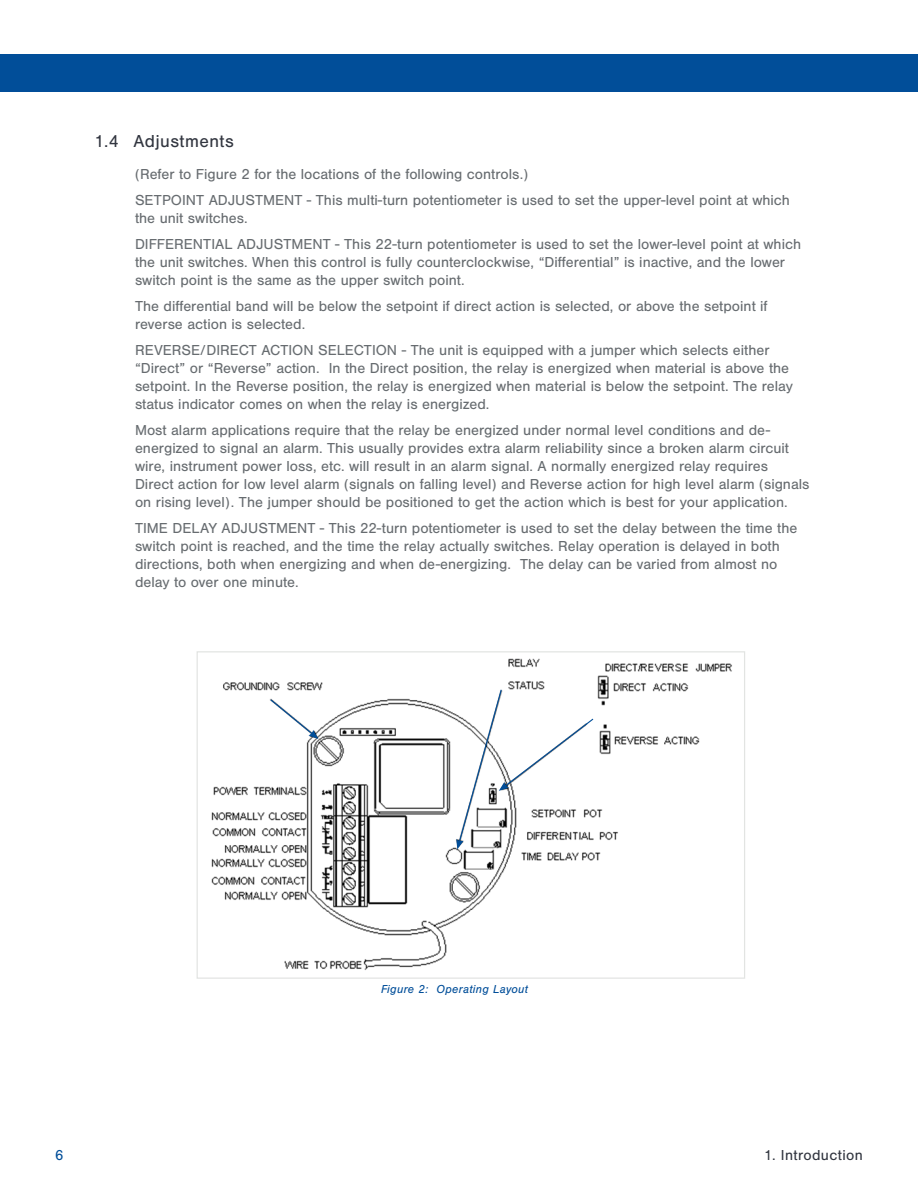
<style>
.page{position:relative;width:918px;height:1188px;background:#fff}
.page>*{position:absolute;margin:0;border:0;box-sizing:border-box;transform-origin:0 0}
._0_0_Section_Headers{font:18px "Nimbus San";letter-spacing:.025em;color:#323640}
.Body_Copy_-_Indent{font:15px/18px "Nimbus San";color:#676c70}
.t1{font:15px "Nimbus San";letter-spacing:.025em;color:#323640}
.t2{font:15px "Nimbus San";color:#014e99}
.Figure_Copy_Nimbus_I{font:italic 12px "Nimbus San";letter-spacing:.025em;color:#014e99}
</style>
<div class="page">
<div style="left:0;top:54px;width:918px;height:38px;background:#014e99"></div>
<img style="left:211px;top:659px;width:521px;height:311px">
<svg style="left:269px;top:698px;width:49px;height:41px"></svg>
<svg style="left:456px;top:688px;width:139px;height:162px"></svg>
<p class="_0_0_Section_Headers" style="left:94px;top:131px;width:141px">1.4 Adjustments</p>
<p class="Body_Copy_-_Indent" style="left:135px;top:165px;width:395px">(Refer to Figure 2 for the locations of the following controls.)</p>
<p class="Body_Copy_-_Indent" style="left:135px;top:191px;width:657px">SETPOINT ADJUSTMENT - This multi-turn potentiometer is used to set the upper-level point at which the unit switches.</p>
<p class="Body_Copy_-_Indent" style="left:135px;top:235px;width:668px">DIFFERENTIAL ADJUSTMENT - This 22-turn potentiometer is used to set the lower-level point at which the unit switches. When this control is fully counterclockwise, “Differential” is inactive, and the lower switch point is the same as the upper switch point.</p>
<p class="Body_Copy_-_Indent" style="left:135px;top:297px;width:634px">The differential band will be below the setpoint if direct action is selected, or above the setpoint if reverse action is selected.</p>
<p class="Body_Copy_-_Indent" style="left:135px;top:341px;width:660px">REVERSE/DIRECT ACTION SELECTION - The unit is equipped with a jumper which selects either “Direct” or “Reverse” action. In the Direct position, the relay is energized when material is above the setpoint. In the Reverse position, the relay is energized when material is below the setpoint. The relay status indicator comes on when the relay is energized.</p>
<p class="Body_Copy_-_Indent" style="left:135px;top:421px;width:676px">Most alarm applications require that the relay be energized under normal level conditions and de&shy;energized to signal an alarm. This usually provides extra alarm reliability since a broken alarm circuit wire, instrument power loss, etc. will result in an alarm signal. A normally energized relay requires Direct action for low level alarm (signals on falling level) and Reverse action for high level alarm (signals on rising level). The jumper should be positioned to get the action which is best for your application.</p>
<p class="Body_Copy_-_Indent" style="left:135px;top:519px;width:664px">TIME DELAY ADJUSTMENT - This 22-turn potentiometer is used to set the delay between the time the switch point is reached, and the time the relay actually switches. Relay operation is delayed in both directions, both when energizing and when de-energizing. The delay can be varied from almost no delay to over one minute.</p>
<p class="t2" style="left:55px;top:1147px;width:10px">6</p>
<p class="Figure_Copy_Nimbus_I" style="left:381px;top:982px;width:149px">Figure 2: Operating Layout</p>
<p class="t1" style="left:764px;top:1147px;width:100px">1. Introduction</p>
</div>
